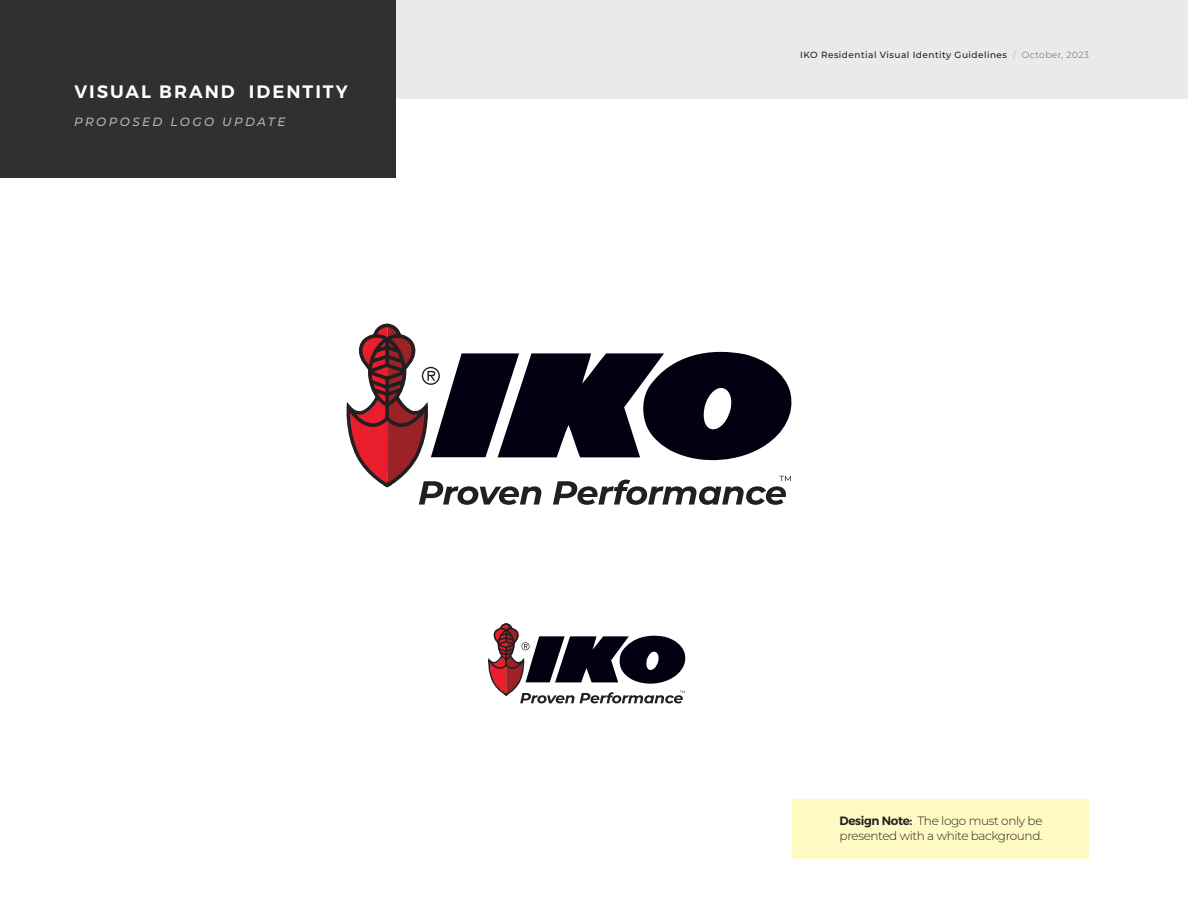
<style>
.page{position:relative;width:1188px;height:918px;background:#fff}
.page>*{position:absolute;margin:0;border:0;box-sizing:border-box;transform-origin:0 0}
.t1{font:600 18px "Montserrat";letter-spacing:.11em;color:#fff}
.t2{font:300 12px/15px "Montserrat";letter-spacing:-.03em;color:#231f20}
.t3{font:italic 500 12px "Montserrat";letter-spacing:.2em;color:#fff}
.t4{font:500 9px "Montserrat";letter-spacing:.05em;color:#231f20}
.s1{font-weight:300;color:#a8a9ad}
.s2{font-weight:300;color:#57585a}
.s3{font-weight:600}
</style>
<div class="page">
<div style="left:0;top:0;width:396px;height:177px;background:#312f30"></div>
<div style="left:396px;top:0;width:792px;height:98px;background:#e9eaea"></div>
<svg style="left:346px;top:323px;width:446px;height:182px"></svg>
<svg style="left:488px;top:623px;width:198px;height:80px"></svg>
<div style="left:792px;top:799px;width:297px;height:59px;background:#fffac1"></div>
<p class="t1" style="left:74px;top:81px;width:275px">VISUAL BRAND IDENTITY</p>
<p class="t3" style="left:74px;top:113px;width:213px">PROPOSED LOGO UPDATE</p>
<p class="t4" style="left:800px;top:48px;width:290px">IKO Residential Visual Identity Guidelines <span class="s1">/</span> <span class="s2">October, 2023</span></p>
<p class="t2" style="left:840px;top:813px;width:204px"><span class="s3">Design Note:</span> The logo must only be presented with a white background.</p>
</div>
